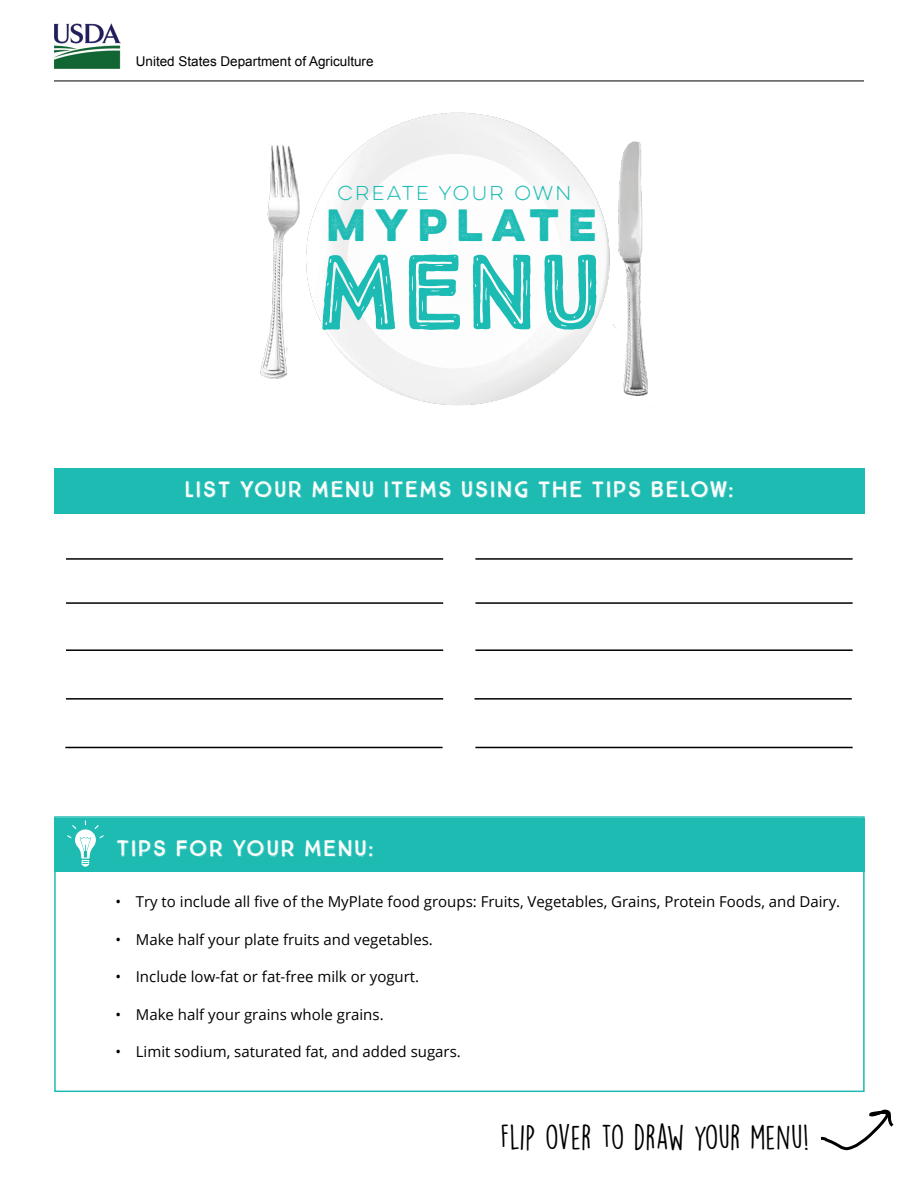
<style>
.page{position:relative;width:918px;height:1188px;background:#fff}
.page>*{position:absolute;margin:0;border:0;box-sizing:border-box;transform-origin:0 0}
.t1{font:900 106.5px "True North Rough Inline";color:#1cbbb4}
.t2{font:700 40.5px "Lulo One";color:#1cbbb4}
.t3{font:31.5px "Lemon Yellow Sun";color:#000}
.t4{font:22.5px "True North Rough Dots";color:#fff}
.t5{font:18px "Lulo One";letter-spacing:-.075em;color:#1cbbb4}
.t6{font:15px "Open Sans";color:#000}
.t7{font:13.5px "Arial";color:#000}
</style>
<div class="page">
<div style="left:54px;top:468px;width:811px;height:45px;background:#1dbbb2"></div>
<img style="left:173px;top:80px;width:575px;height:316px">
<div style="left:303px;top:112px;width:307px;height:306px;background:#f3f3f3;border-radius:50%"></div>
<div style="left:347px;top:154px;width:215px;height:214px;background:#fff;border-radius:50%"></div>
<img style="left:54px;top:23px;width:66px;height:46px">
<hr style="left:54px;top:81px;width:810px;height:1px;background:#000">
<div style="left:54px;top:818px;width:811px;height:54px;background:#1dbbb2"></div>
<svg style="left:67px;top:821px;width:37px;height:46px"></svg>
<div style="left:54px;top:816px;width:811px;height:276px;border:2px solid #1dbbb2"></div>
<hr style="left:66px;top:558px;width:377px;height:2px;background:#000">
<hr style="left:66px;top:602px;width:377px;height:2px;background:#000">
<hr style="left:66px;top:649px;width:377px;height:2px;background:#000">
<hr style="left:66px;top:698px;width:377px;height:2px;background:#000">
<hr style="left:475px;top:558px;width:378px;height:2px;background:#000">
<hr style="left:475px;top:602px;width:378px;height:2px;background:#000">
<hr style="left:475px;top:649px;width:378px;height:2px;background:#000">
<hr style="left:475px;top:698px;width:377px;height:2px;background:#000">
<hr style="left:65px;top:747px;width:378px;height:1px;background:#000">
<hr style="left:475px;top:747px;width:378px;height:1px;background:#000">
<svg style="left:820px;top:1109px;width:74px;height:42px"></svg>
<p class="t7" style="left:136px;top:52px;width:239px">United States Department of Agriculture</p>
<p class="t5" style="left:337px;top:180px;width:239px">CREATE YOUR OWN</p>
<p class="t2" style="left:327px;top:193px;width:280px">MyPlate</p>
<p class="t1" style="left:316px;top:227px;width:288px">MENU</p>
<p class="t4" style="left:184px;top:476px;width:552px">LIST YOUR MENU ITEMS USING THE TIPS BELOW:</p>
<p class="t4" style="left:116px;top:835px;width:260px">TIPS FOR YOUR MENU:</p>
<p class="t6" style="left:116px;top:892px;width:726px">• Try to include all five of the MyPlate food groups: Fruits, Vegetables, Grains, Protein Foods, and Dairy.</p>
<p class="t6" style="left:116px;top:929px;width:319px">• Make half your plate fruits and vegetables.</p>
<p class="t6" style="left:116px;top:967px;width:305px">• Include low-fat or fat-free milk or yogurt.</p>
<p class="t6" style="left:116px;top:1004px;width:270px">• Make half your grains whole grains.</p>
<p class="t6" style="left:116px;top:1042px;width:347px">• Limit sodium, saturated fat, and added sugars.</p>
<p class="t3" style="left:500px;top:1117px;width:310px">FLIP OVER TO DRAW YOUR MENU!</p>
</div>
